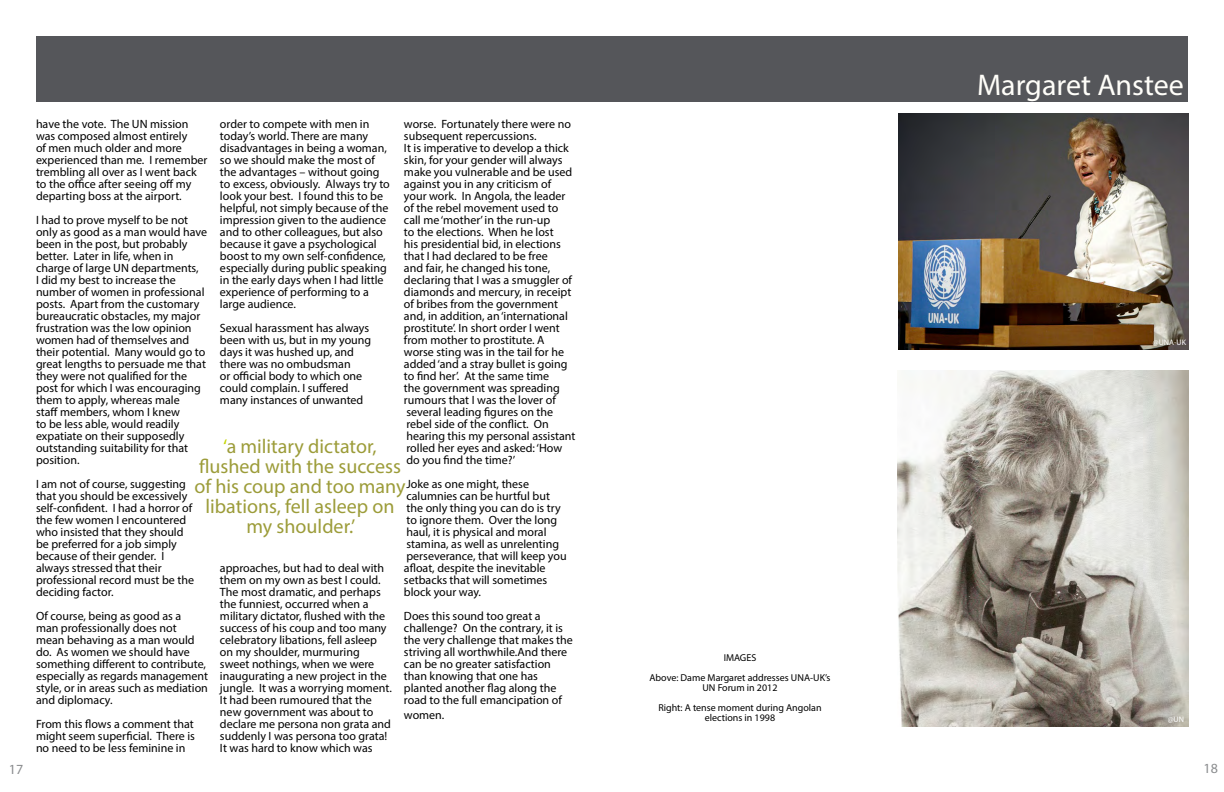
<style>
.page{position:relative;width:1224px;height:792px;background:#fff}
.page>*{position:absolute;margin:0;border:0;box-sizing:border-box;transform-origin:0 0}
.t1{font:30px "Myriad Pro";color:#fffef9}
.t2{font:20px/20px "Myriad Pro";color:#9c9c39;text-align:center}
.t3{font:14px "Myriad Pro";color:#8a8c8e}
.t4{font:12px/12px "Myriad Pro";color:#000}
.t5{font:10px/20px "Myriad Pro";color:#000;text-align:center}
.t6{font:8px "Myriad Pro";color:#fff}
.s1{color:#c4d600}
</style>
<div class="page">
<div style="left:36px;top:36px;width:548px;height:66px;background:#55565a"></div>
<div style="left:576px;top:36px;width:612px;height:66px;background:#55565a"></div>
<img style="left:899px;top:113px;width:290px;height:236px">
<img style="left:898px;top:370px;width:290px;height:357px">
<p class="t4" style="left:36px;top:118px;width:173px">have the vote. The UN mission was composed almost entirely<br>of men much older and more experienced than me. I remember trembling all over as I went back to the office after seeing off my departing boss at the airport.</p>
<p class="t4" style="left:36px;top:214px;width:173px">I had to prove myself to be not only as good as a man would have been in the post, but probably better. Later in life, when in charge of large UN departments,<br>I did my best to increase the number of women in professional posts. Apart from the customary bureaucratic obstacles, my major frustration was the low opinion women had of themselves and their potential. Many would go to great lengths to persuade me that they were not qualified for the post for which I was encouraging them to apply, whereas male<br>staff members, whom I knew<br>to be less able, would readily expatiate on their supposedly outstanding suitability for that position.</p>
<p class="t4" style="left:36px;top:478px;width:160px">I am not of course, suggesting that you should be excessively self-confident. I had a horror of the few women I encountered who insisted that they should be preferred for a job simply because of their gender. I always stressed that their professional record must be the deciding factor.</p>
<p class="t4" style="left:36px;top:610px;width:173px">Of course, being as good as a<br>man professionally does not mean behaving as a man would do. As women we should have something different to contribute, especially as regards management style, or in areas such as mediation and diplomacy.</p>
<p class="t4" style="left:36px;top:718px;width:160px;text-align:justify">From this flows a comment that might seem superficial. There is no need to be less feminine in</p>
<p class="t4" style="left:220px;top:118px;width:171px">order to compete with men in today’s world. There are many disadvantages in being a woman, so we should make the most of the advantages – without going to excess, obviously. Always try to look your best. I found this to be helpful, not simply because of the impression given to the audience and to other colleagues, but also because it gave a psychological boost to my own self-confidence, especially during public speaking in the early days when I had little experience of performing to a large audience.</p>
<p class="t4" style="left:220px;top:322px;width:153px">Sexual harassment has always been with us, but in my young days it was hushed up, and there was no ombudsman<br>or official body to which one could complain. I suffered many instances of unwanted</p>
<p class="t4" style="left:404px;top:118px;width:173px">worse. Fortunately there were no subsequent repercussions.<br>It is imperative to develop a thick skin, for your gender will always make you vulnerable and be used against you in any criticism of your work. In Angola, the leader of the rebel movement used to call me ‘mother’ in the run-up<br>to the elections. When he lost<br>his presidential bid, in elections that I had declared to be free<br>and fair, he changed his tone, declaring that I was a smuggler of diamonds and mercury, in receipt of bribes from the government and, in addition, an ‘international prostitute’. In short order I went from mother to prostitute. A worse sting was in the tail for he added ‘and a stray bullet is going to find her’. At the same time<br>the government was spreading rumours that I was the lover of several leading figures on the rebel side of the conflict. On hearing this my personal assistant rolled her eyes and asked: ‘How do you find the time?’</p>
<p class="t4" style="left:404px;top:478px;width:164px">Joke as one might, these calumnies can be hurtful but the only thing you can do is try to ignore them. Over the long haul, it is physical and moral stamina, as well as unrelenting perseverance, that will keep you afloat, despite the inevitable setbacks that will sometimes block your way.</p>
<p class="t4" style="left:404px;top:610px;width:170px">Does this sound too great a challenge? On the contrary, it is the very challenge that makes the striving all worthwhile.And there can be no greater satisfaction than knowing that one has planted another flag along the road to the full emancipation of</p>
<p class="t4" style="left:404px;top:709px;width:42px">women.</p>
<h2 class="t2" style="left:194px;top:436px;width:212px"><span class="s1">‘</span>a military dictator, flushed with the success of his coup and too many libations, fell asleep on my shoulder.’</h2>
<p class="t4" style="left:220px;top:562px;width:174px">approaches, but had to deal with them on my own as best I could.<br>The most dramatic, and perhaps the funniest, occurred when a military dictator, flushed with the success of his coup and too many celebratory libations, fell asleep on my shoulder, murmuring sweet nothings, when we were inaugurating a new project in the jungle. It was a worrying moment.<br>It had been rumoured that the new government was about to declare me persona non grata and suddenly I was persona too grata!<br>It was hard to know which was</p>
<h1 class="t1" style="left:977px;top:67px;width:209px">Margaret Anstee</h1>
<p class="t6" style="left:1153px;top:338px;width:35px">@UNA-UK</p>
<p class="t5" style="left:650px;top:647px;width:182px">IMAGES<br>Above: Dame Margaret addresses UNA-UK’s</p>
<p class="t5" style="left:658px;top:677px;width:165px">UN Forum in 2012<br>Right: A tense moment during Angolan</p>
<p class="t5" style="left:705px;top:707px;width:72px">elections in 1998</p>
<p class="t6" style="left:1168px;top:714px;width:18px">@UN</p>
<p class="t3" style="left:9px;top:760px;width:16px">17</p>
<p class="t3" style="left:1204px;top:760px;width:16px">18</p>
</div>
